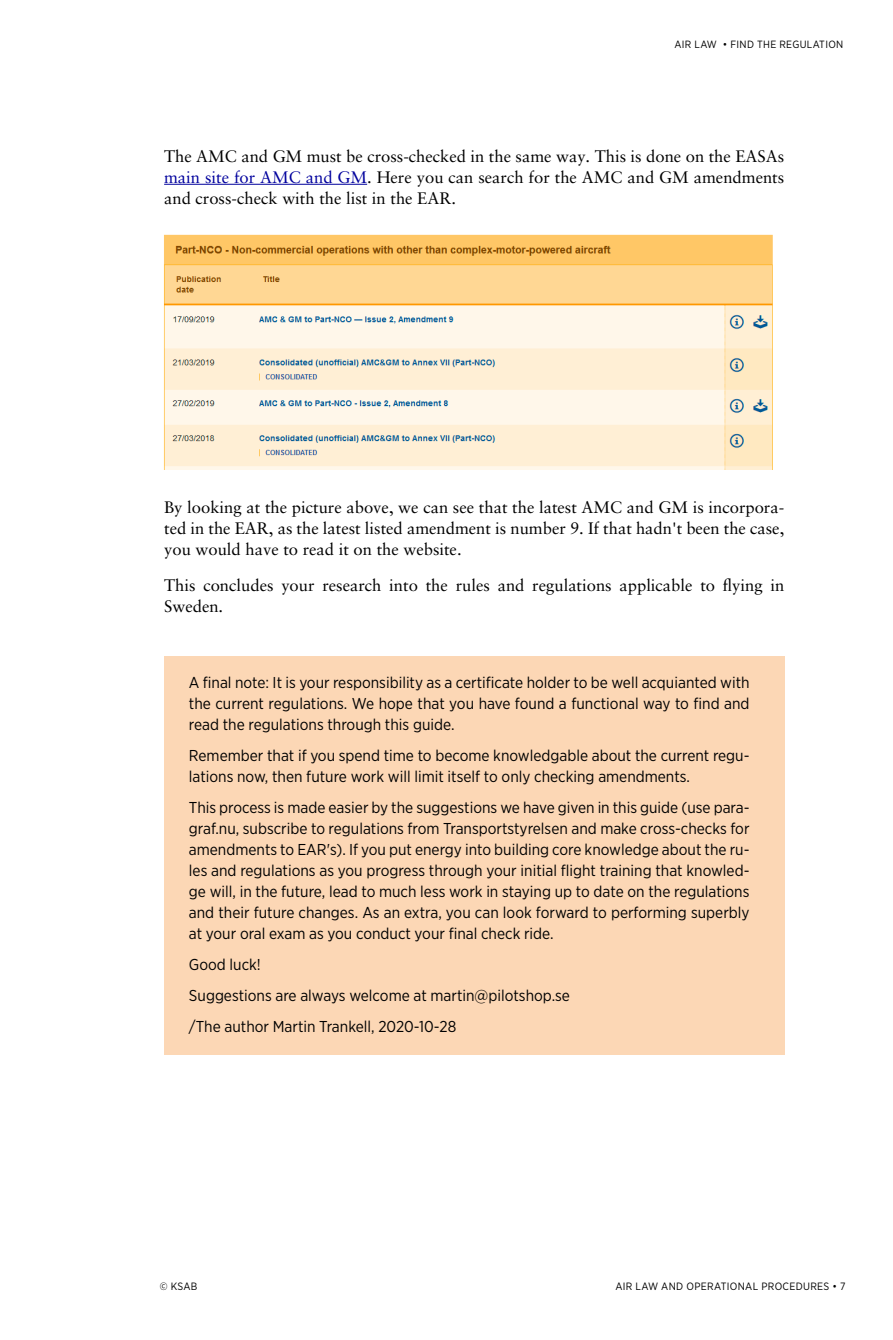
<style>
.page{position:relative;width:893px;height:1340px;background:#fff}
.page>*{position:absolute;margin:0;border:0;box-sizing:border-box;transform-origin:0 0}
.t1{font:16.62px/21px "Sabon LT Pro";color:#000;text-align:justify}
.t2{font:15.75px/21px "Gotham Narrow";color:#000;text-align:justify}
.t3{font:10.67px "Gotham Narrow";letter-spacing:.03em;color:#000}
.t4{font:10.5px "Gotham Narrow";letter-spacing:.03em;color:#000}
.s1{color:#00009d}
</style>
<div class="page">
<hr style="left:164px;top:184px;width:203px;height:1px;background:#00009d">
<div style="left:164px;top:656px;width:620px;height:97px;background:#fcd7b5"></div>
<div style="left:164px;top:728px;width:620px;height:77px;background:#fcd7b5"></div>
<div style="left:164px;top:780px;width:620px;height:182px;background:#fcd7b5"></div>
<div style="left:164px;top:937px;width:620px;height:56px;background:#fcd7b5"></div>
<div style="left:164px;top:968px;width:620px;height:56px;background:#fcd7b5"></div>
<div style="left:164px;top:999px;width:620px;height:56px;background:#fcd7b5"></div>
<img style="left:163px;top:234px;width:610px;height:235px">
<p class="t4" style="left:675px;top:38px;width:170px">AIR LAW • FIND THE REGULATION</p>
<p class="t1" style="left:164px;top:145px;width:622px">The AMC and GM must be cross-checked in the same way. This is done on the EASAs <span class="s1">main site for AMC and GM</span>. Here you can search for the AMC and GM amendments and cross-check with the list in the EAR.</p>
<p class="t1" style="left:164px;top:496px;width:622px">By looking at the picture above, we can see that the latest AMC and GM is incorpora&shy;ted in the EAR, as the latest listed amendment is number 9. If that hadn't been the case, you would have to read it on the website.</p>
<p class="t1" style="left:164px;top:574px;width:622px">This concludes your research into the rules and regulations applicable to flying in<br>Sweden.</p>
<p class="t2" style="left:189px;top:672px;width:562px">A final note: It is your responsibility as a certificate holder to be well acquianted with the current regulations. We hope that you have found a functional way to find and read the regulations through this guide.</p>
<p class="t2" style="left:189px;top:745px;width:562px">Remember that if you spend time to become knowledgable about the current regu&shy;lations now, then future work will limit itself to only checking amendments.</p>
<p class="t2" style="left:189px;top:796px;width:562px">This process is made easier by the suggestions we have given in this guide (use para&shy;graf.nu, subscribe to regulations from Transportstyrelsen and make cross-checks for amendments to EAR's). If you put energy into building core knowledge about the ru&shy;les and regulations as you progress through your initial flight training that knowled&shy;ge will, in the future, lead to much less work in staying up to date on the regulations and their future changes. As an extra, you can look forward to performing superbly at your oral exam as you conduct your final check ride.</p>
<p class="t2" style="left:189px;top:948px;width:383px;line-height:31px;text-align:left">Good luck!<br>Suggestions are always welcome at martin@pilotshop.se /The author Martin Trankell, 2020-10-28</p>
<p class="t3" style="left:160px;top:1279px;width:39px">© KSAB</p>
<p class="t3" style="left:615px;top:1279px;width:232px">AIR LAW AND OPERATIONAL PROCEDURES • 7</p>
</div>
